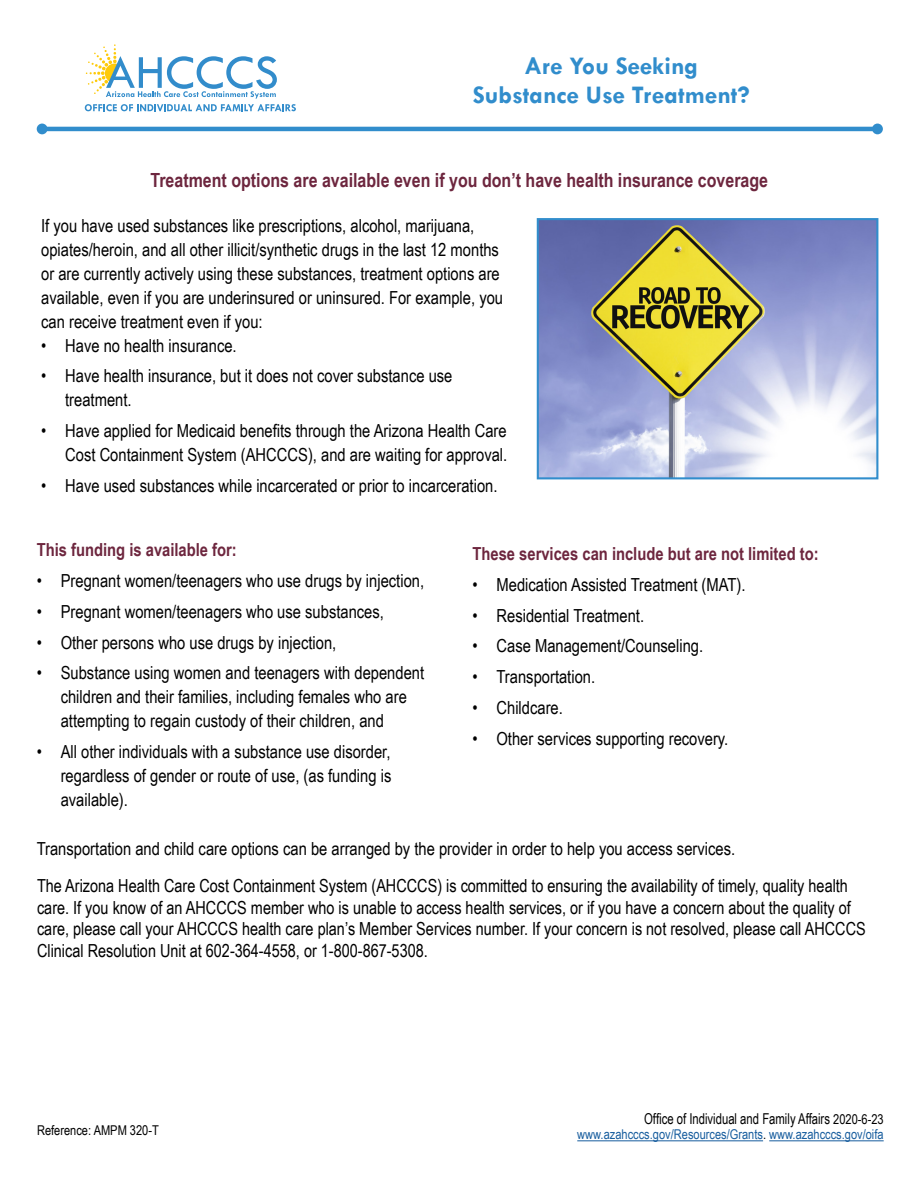
<style>
.page{position:relative;width:918px;height:1188px;background:#fff}
.page>*{position:absolute;margin:0;border:0;box-sizing:border-box;transform-origin:0 0}
.t1{font:700 25.5px/28.5px "Tw Cen";color:#318dcc;text-align:center}
.t2{font:700 19.5px "Arial Narrow";color:#6d263e}
.t3{font:18px/24px "Arial Narrow";color:#000}
.t4{font:700 18px "Arial Narrow";color:#6d263e}
.t5{font:15px "Arial Narrow";color:#000;scale:.92 1}
.t6{font:13.5px "Arial Narrow";color:#175d9e}
.t7{font:13.5px "Arial Narrow";color:#000}
.s1{font-size:13.5px}
.s2{color:#000}
</style>
<div class="page">
<hr style="left:577px;top:1140px;width:186px;height:1px;background:#175d9e">
<hr style="left:769px;top:1140px;width:115px;height:1px;background:#175d9e">
<img style="left:540px;top:221px;width:335px;height:255px">
<div style="left:537px;top:218px;width:341px;height:261px;border:2px solid #318dcc"></div>
<svg style="left:85px;top:44px;width:211px;height:67px"></svg>
<hr style="left:42px;top:127px;width:835px;height:4px;background:#318dcc">
<div style="left:37px;top:124px;width:11px;height:10px;background:#318dcc;border-radius:50%"></div>
<div style="left:872px;top:124px;width:11px;height:10px;background:#318dcc;border-radius:50%"></div>
<p class="t1" style="left:473px;top:51px;width:278px">Are You Seeking<br>Substance Use Treatment?</p>
<p class="t2" style="left:151px;top:166px;width:619px">Treatment options are available even if you don’t have health insurance coverage</p>
<p class="t3" style="left:41px;top:213px;width:463px">If you have used substances like prescriptions, alcohol, marijuana, opiates/heroin, and all other illicit/synthetic drugs in the last 12 months or are currently actively using these substances, treatment options are available, even if you are underinsured or uninsured. For example, you can receive treatment even if you:</p>
<p class="t3" style="left:41px;top:333px;width:197px">• Have no health insurance.</p>
<p class="t3" style="left:65px;top:363px;width:389px;text-indent:-24px">• Have health insurance, but it does not cover substance use treatment.</p>
<p class="t3" style="left:41px;top:418px;width:468px;text-align:right">• Have applied for Medicaid benefits through the Arizona Health Care<br>Cost Containment System (AHCCCS), and are waiting for approval.</p>
<p class="t3" style="left:41px;top:473px;width:458px">• Have used substances while incarcerated or prior to incarceration.</p>
<p class="t4" style="left:37px;top:537px;width:202px">This funding is available for:</p>
<p class="t3" style="left:37px;top:568px;width:389px">• Pregnant women/teenagers who use drugs by injection,</p>
<p class="t3" style="left:37px;top:599px;width:349px">• Pregnant women/teenagers who use substances,</p>
<p class="t3" style="left:37px;top:630px;width:301px">• Other persons who use drugs by injection,</p>
<p class="t3" style="left:61px;top:660px;width:365px;text-indent:-24px">• Substance using women and teenagers with dependent children and their families, including females who are attempting to regain custody of their children, and</p>
<p class="t3" style="left:61px;top:739px;width:332px;text-align:justify;text-indent:-24px">• All other individuals with a substance use disorder, regardless of gender or route of use, (as funding is available).</p>
<p class="t4" style="left:472px;top:540px;width:348px">These services can include but are not limited to:</p>
<p class="t3" style="left:472px;top:572px;width:275px">• Medication Assisted Treatment (MAT).</p>
<p class="t3" style="left:472px;top:603px;width:173px">• Residential Treatment.</p>
<p class="t3" style="left:472px;top:633px;width:232px">• Case Management/Counseling.</p>
<p class="t3" style="left:472px;top:664px;width:124px">• Transportation.</p>
<p class="t3" style="left:472px;top:695px;width:92px">• Childcare.</p>
<p class="t3" style="left:472px;top:726px;width:257px">• Other services supporting recovery.</p>
<p class="t3" style="left:37px;top:836px;width:700px">Transportation and child care options can be arranged by the provider in order to help you access services.</p>
<p class="t3" style="left:37px;top:874px;width:830px;line-height:21.6px">The Arizona Health Care Cost Containment System (AHCCCS) is committed to ensuring the availability of timely, quality health care. If you know of an AHCCCS member who is unable to access health services, or if you have a concern about the quality of care, please call your AHCCCS health care plan’s Member Services number. If your concern is not resolved, please call AHCCCS Clinical Resolution Unit at 602-364-4558, or 1-800-867-5308.</p>
<p class="t7" style="left:37px;top:1121px;width:123px">Reference: AMPM 320-T</p>
<p class="t5" style="left:644px;top:1108px;width:262px">Office of Individual and Family Affairs <span class="s1">2020-6-23</span></p>
<p class="t6" style="left:577px;top:1125px;width:308px">www.azahcccs.gov/Resources/Grants<span class="s2">.</span> www.azahcccs.gov/oifa</p>
</div>
